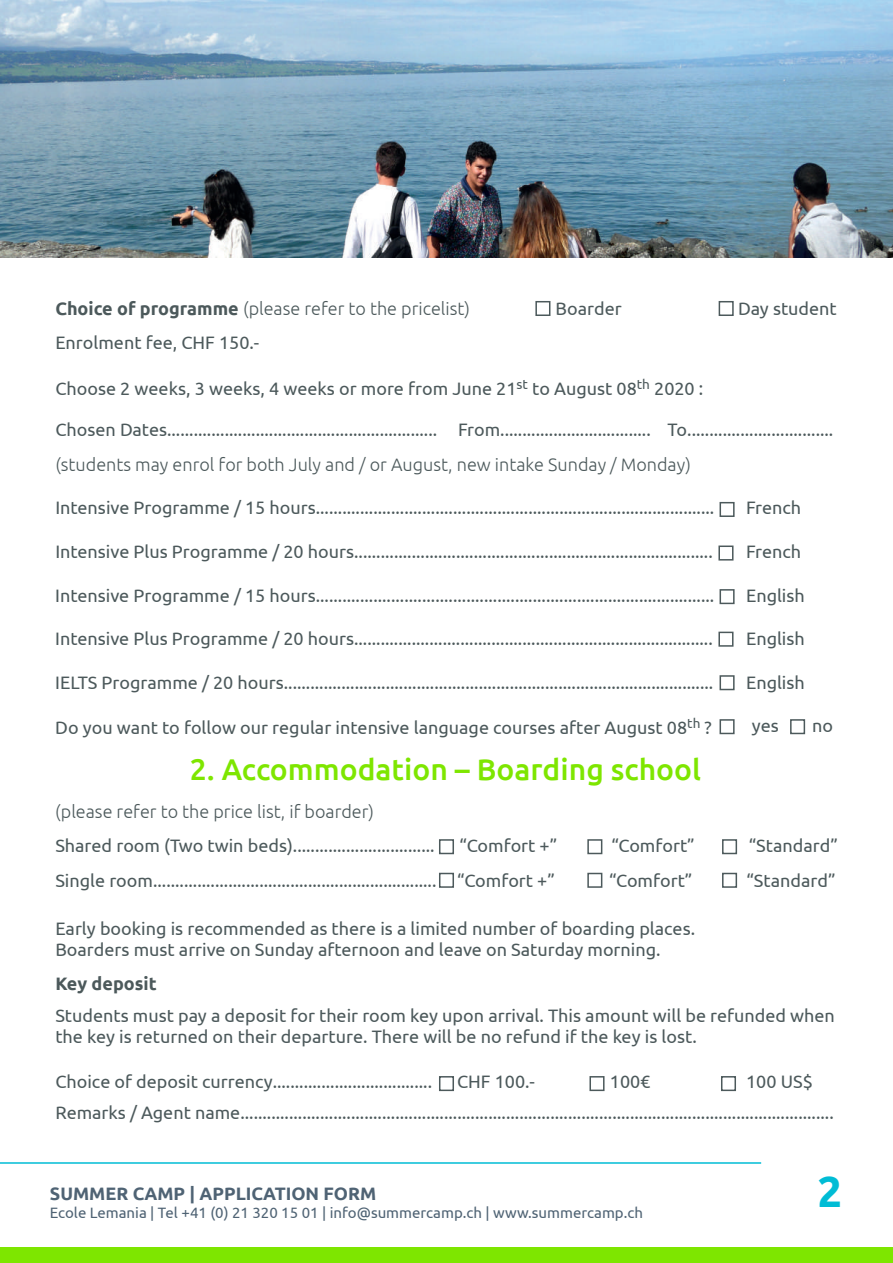
<style>
.page{position:relative;width:893px;height:1263px;background:#fff}
.page>*{position:absolute;margin:0;border:0;box-sizing:border-box;transform-origin:0 0}
.t1{font:700 43.5px "Ubuntu";color:#00bcd5}
.t2{font:500 30px "Ubuntu";color:#7ee600}
.t3{font:18px/21px "Ubuntu";color:#4c595b}
.t4{font:300 18px "Ubuntu";color:#4c595b}
.t5{font:700 18px "Ubuntu";color:#4f6374}
.t6{font:700 18px "Ubuntu";color:#4c595b}
.t7{font:15px "Ubuntu";color:#4f6374}
.s1{font-weight:700}
</style>
<div class="page">
<img style="left:0;top:0;width:893px;height:257px">
<div style="left:0;top:1247px;width:893px;height:16px;background:#7ee600"></div>
<div style="left:535px;top:301px;width:15px;height:15px;border:2px solid #4c595b"></div>
<div style="left:719px;top:301px;width:15px;height:15px;border:2px solid #4c595b"></div>
<div style="left:719px;top:502px;width:16px;height:15px;border:2px solid #4c595b"></div>
<div style="left:718px;top:545px;width:15px;height:15px;border:2px solid #4c595b"></div>
<div style="left:719px;top:589px;width:16px;height:15px;border:2px solid #4c595b"></div>
<div style="left:718px;top:632px;width:15px;height:15px;border:2px solid #4c595b"></div>
<div style="left:719px;top:675px;width:16px;height:15px;border:2px solid #4c595b"></div>
<div style="left:439px;top:839px;width:15px;height:15px;border:2px solid #4c595b"></div>
<div style="left:439px;top:873px;width:15px;height:15px;border:2px solid #4c595b"></div>
<div style="left:587px;top:839px;width:15px;height:15px;border:2px solid #4c595b"></div>
<div style="left:587px;top:873px;width:15px;height:15px;border:2px solid #4c595b"></div>
<div style="left:722px;top:839px;width:15px;height:15px;border:2px solid #4c595b"></div>
<div style="left:722px;top:873px;width:15px;height:15px;border:2px solid #4c595b"></div>
<div style="left:439px;top:1076px;width:15px;height:15px;border:2px solid #4c595b"></div>
<div style="left:589px;top:1076px;width:15px;height:15px;border:2px solid #4c595b"></div>
<div style="left:721px;top:1076px;width:15px;height:15px;border:2px solid #4c595b"></div>
<hr style="left:0;top:1162px;width:761px;height:2px;background:#00bcd5">
<div style="left:790px;top:719px;width:15px;height:15px;border:2px solid #4c595b"></div>
<div style="left:719px;top:719px;width:16px;height:15px;border:2px solid #4c595b"></div>
<p class="t4" style="left:55px;top:298px;width:416px"><span class="s1">Choice of programme</span> (please refer to the pricelist)</p>
<p class="t3" style="left:556px;top:297px;width:68px">Boarder</p>
<p class="t3" style="left:738px;top:297px;width:100px">Day student</p>
<p class="t3" style="left:55px;top:332px;width:205px">Enrolment fee, CHF 150.-</p>
<p class="t3" style="left:55px;top:377px;width:649px">Choose 2 weeks, 3 weeks, 4 weeks or more from June 21<sup>st</sup> to August 08<sup>th</sup> 2020 :</p>
<p class="t3" style="left:55px;top:419px;width:779px">Chosen Dates............................................................. From.................................. To.................................</p>
<p class="t4" style="left:55px;top:454px;width:637px">(students may enrol for both July and / or August, new intake Sunday / Monday)</p>
<p class="t3" style="left:55px;top:497px;width:660px">Intensive Programme / 15 hours..........................................................................................</p>
<p class="t3" style="left:746px;top:497px;width:57px">French</p>
<p class="t3" style="left:55px;top:540px;width:659px">Intensive Plus Programme / 20 hours.................................................................................</p>
<p class="t3" style="left:746px;top:540px;width:57px">French</p>
<p class="t3" style="left:55px;top:584px;width:660px">Intensive Programme / 15 hours..........................................................................................</p>
<p class="t3" style="left:746px;top:584px;width:60px">English</p>
<p class="t3" style="left:55px;top:627px;width:659px">Intensive Plus Programme / 20 hours.................................................................................</p>
<p class="t3" style="left:746px;top:627px;width:60px">English</p>
<p class="t3" style="left:55px;top:671px;width:660px">IELTS Programme / 20 hours.................................................................................................</p>
<p class="t3" style="left:746px;top:671px;width:60px">English</p>
<p class="t3" style="left:55px;top:716px;width:658px">Do you want to follow our regular intensive language courses after August 08<sup>th</sup> ?</p>
<p class="t3" style="left:752px;top:714px;width:29px">yes</p>
<p class="t3" style="left:812px;top:714px;width:22px">no</p>
<h2 class="t2" style="left:190px;top:750px;width:513px">2. Accommodation – Boarding school</h2>
<p class="t4" style="left:55px;top:801px;width:320px">(please refer to the price list, if boarder)</p>
<p class="t3" style="left:55px;top:834px;width:381px">Shared room (Two twin beds)................................</p>
<p class="t3" style="left:460px;top:834px;width:99px">“Comfort +”</p>
<p class="t3" style="left:611px;top:834px;width:85px">“Comfort”</p>
<p class="t3" style="left:749px;top:834px;width:91px">“Standard”</p>
<p class="t3" style="left:55px;top:869px;width:501px">Single room................................................................ “Comfort +”</p>
<p class="t3" style="left:609px;top:869px;width:85px">“Comfort”</p>
<p class="t3" style="left:746px;top:869px;width:91px">“Standard”</p>
<p class="t3" style="left:55px;top:917px;width:641px">Early booking is recommended as there is a limited number of boarding places.<br>Boarders must arrive on Sunday afternoon and leave on Saturday morning.</p>
<p class="t6" style="left:55px;top:973px;width:103px">Key deposit</p>
<p class="t3" style="left:55px;top:1004px;width:781px">Students must pay a deposit for their room key upon arrival. This amount will be refunded when the key is returned on their departure. There will be no refund if the key is lost.</p>
<p class="t3" style="left:55px;top:1070px;width:378px">Choice of deposit currency....................................</p>
<p class="t3" style="left:457px;top:1070px;width:79px">CHF 100.-</p>
<p class="t3" style="left:610px;top:1070px;width:42px">100€</p>
<p class="t3" style="left:55px;top:1065px;width:780px;line-height:31.5px;text-indent:691px">100 US$<br>Remarks / Agent name......................................................................................................................................</p>
<p class="t5" style="left:50px;top:1182px;width:328px">SUMMER CAMP | APPLICATION FORM</p>
<p class="t7" style="left:50px;top:1203px;width:594px">Ecole Lemania | Tel +41 (0) 21 320 15 01 | info@summercamp.ch | www.summercamp.ch</p>
<h1 class="t1" style="left:817px;top:1165px;width:26px">2</h1>
</div>
